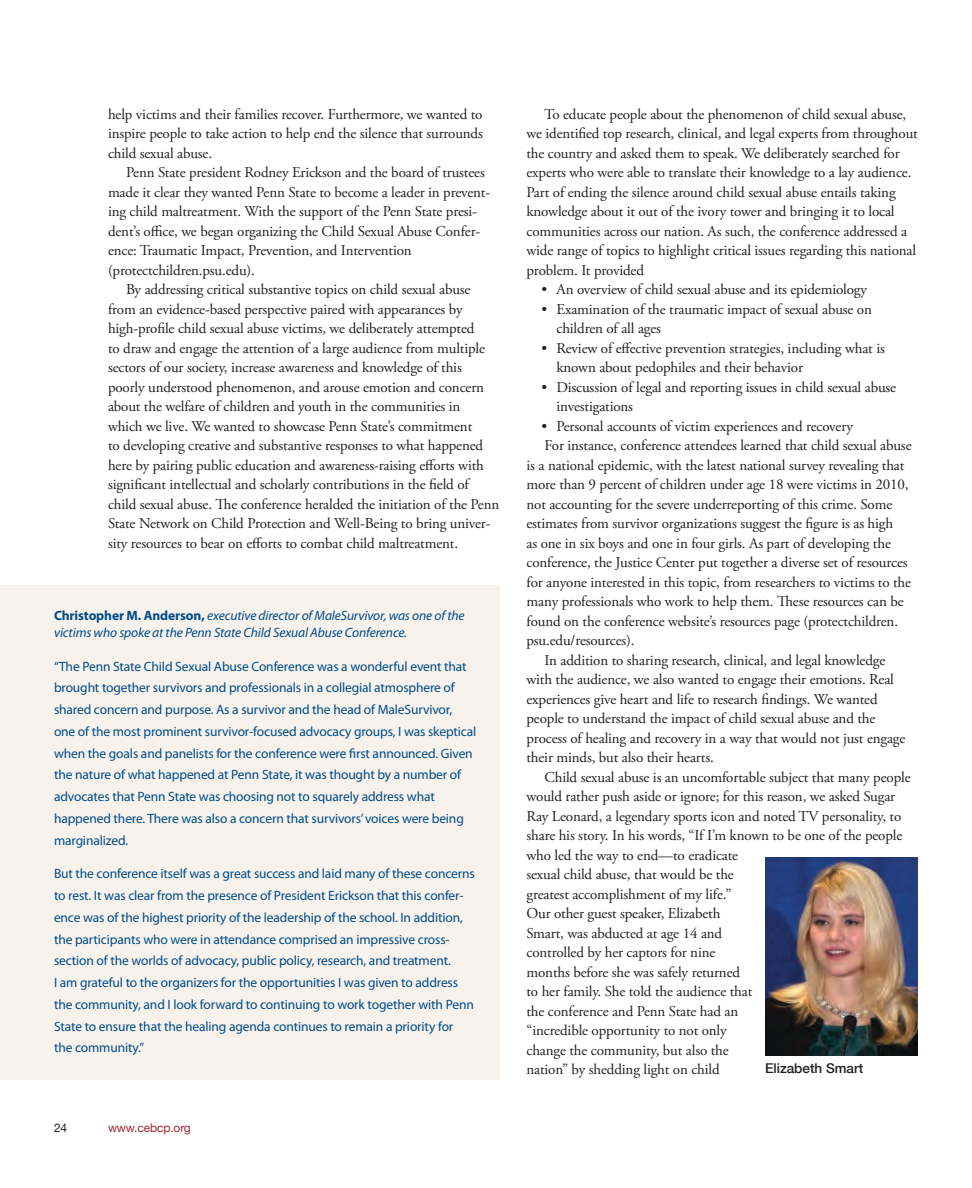
<style>
.page{position:relative;width:972px;height:1188px;background:#fff}
.page>*{position:absolute;margin:0;border:0;box-sizing:border-box;transform-origin:0 0}
.t1{font:15px/19.5px "Adobe Garamond Pro";letter-spacing:-.01em;color:#231f20}
.t2{font:13.5px/21.8px "Myriad Pro";letter-spacing:-.01em;color:#004b89}
.t3{font:italic 13.5px/16.5px "Myriad Pro";letter-spacing:-.01em;color:#004b89}
.t4{font:500 13.5px "Helvetica Neue";color:#231f20}
.t5{font:12px "Helvetica Neue";letter-spacing:-.01em;color:#a02a34}
.t6{font:12px "Helvetica Neue";color:#231f20}
.s1{font-weight:700;font-style:normal}
</style>
<div class="page">
<div style="left:0;top:585px;width:500px;height:495px;background:#f7f3ec"></div>
<img style="left:765px;top:857px;width:153px;height:198px">
<p class="t1" style="left:108px;top:105px;width:376px;text-align:justify">help victims and their families recover. Furthermore, we wanted to inspire people to take action to help end the silence that surrounds child sexual abuse.</p>
<p class="t1" style="left:108px;top:163px;width:384px;text-indent:18px">Penn State president Rodney Erickson and the board of trustees made it clear they wanted Penn State to become a leader in prevent&shy;ing child maltreatment. With the support of the Penn State presi&shy;dent’s office, we began organizing the Child Sexual Abuse Confer&shy;ence: Traumatic Impact, Prevention, and Intervention (protectchildren.psu.edu).</p>
<p class="t1" style="left:108px;top:280px;width:393px;text-indent:18px">By addressing critical substantive topics on child sexual abuse from an evidence-based perspective paired with appearances by high-profile child sexual abuse victims, we deliberately attempted<br>to draw and engage the attention of a large audience from multiple sectors of our society, increase awareness and knowledge of this poorly understood phenomenon, and arouse emotion and concern about the welfare of children and youth in the communities in<br>which we live. We wanted to showcase Penn State’s commitment<br>to developing creative and substantive responses to what happened here by pairing public education and awareness-raising efforts with significant intellectual and scholarly contributions in the field of child sexual abuse. The conference heralded the initiation of the Penn State Network on Child Protection and Well-Being to bring univer&shy;sity resources to bear on efforts to combat child maltreatment.</p>
<p class="t3" style="left:54px;top:607px;width:412px"><span class="s1">Christopher M. Anderson,</span> executive director of MaleSurvivor, was one of the victims who spoke at the Penn State Child Sexual Abuse Conference.</p>
<p class="t2" style="left:54px;top:655px;width:424px">“The Penn State Child Sexual Abuse Conference was a wonderful event that brought together survivors and professionals in a collegial atmosphere of shared concern and purpose. As a survivor and the head of MaleSurvivor, one of the most prominent survivor-focused advocacy groups, I was skeptical when the goals and panelists for the conference were first announced. Given the nature of what happened at Penn State, it was thought by a number of advocates that Penn State was choosing not to squarely address what happened there. There was also a concern that survivors’ voices were being marginalized.</p>
<p class="t2" style="left:54px;top:863px;width:422px">But the conference itself was a great success and laid many of these concerns to rest. It was clear from the presence of President Erickson that this confer&shy;ence was of the highest priority of the leadership of the school. In addition, the participants who were in attendance comprised an impressive cross&shy;section of the worlds of advocacy, public policy, research, and treatment.<br>I am grateful to the organizers for the opportunities I was given to address the community, and I look forward to continuing to work together with Penn State to ensure that the healing agenda continues to remain a priority for the community.”</p>
<p class="t6" style="left:54px;top:1121px;width:15px">24</p>
<p class="t5" style="left:108px;top:1121px;width:84px">www.cebcp.org</p>
<p class="t1" style="left:526px;top:105px;width:393px;text-indent:18px">To educate people about the phenomenon of child sexual abuse, we identified top research, clinical, and legal experts from throughout the country and asked them to speak. We deliberately searched for experts who were able to translate their knowledge to a lay audience.<br>Part of ending the silence around child sexual abuse entails taking knowledge about it out of the ivory tower and bringing it to local communities across our nation. As such, the conference addressed a wide range of topics to highlight critical issues regarding this national problem. It provided</p>
<p class="t1" style="left:542px;top:280px;width:327px">• An overview of child sexual abuse and its epidemiology</p>
<p class="t1" style="left:556px;top:300px;width:317px;text-indent:-15px">• Examination of the traumatic impact of sexual abuse on children of all ages</p>
<p class="t1" style="left:556px;top:339px;width:330px;text-indent:-15px">• Review of effective prevention strategies, including what is known about pedophiles and their behavior</p>
<p class="t1" style="left:556px;top:378px;width:341px;text-indent:-15px">• Discussion of legal and reporting issues in child sexual abuse investigations</p>
<p class="t1" style="left:542px;top:417px;width:313px">• Personal accounts of victim experiences and recovery</p>
<p class="t1" style="left:544px;top:436px;width:369px">For instance, conference attendees learned that child sexual abuse</p>
<p class="t1" style="left:526px;top:456px;width:380px">is a national epidemic, with the latest national survey revealing that</p>
<p class="t1" style="left:526px;top:475px;width:384px">more than 9 percent of children under age 18 were victims in 2010,</p>
<p class="t1" style="left:526px;top:495px;width:367px">not accounting for the severe underreporting of this crime. Some</p>
<p class="t1" style="left:526px;top:514px;width:368px">estimates from survivor organizations suggest the figure is as high</p>
<p class="t1" style="left:526px;top:534px;width:366px">as one in six boys and one in four girls. As part of developing the</p>
<p class="t1" style="left:526px;top:553px;width:383px">conference, the Justice Center put together a diverse set of resources</p>
<p class="t1" style="left:526px;top:573px;width:386px">for anyone interested in this topic, from researchers to victims to the</p>
<p class="t1" style="left:526px;top:592px;width:379px">many professionals who work to help them. These resources can be</p>
<p class="t1" style="left:526px;top:612px;width:373px">found on the conference website’s resources page (protectchildren.</p>
<p class="t1" style="left:526px;top:631px;width:110px">psu.edu/resources).</p>
<p class="t1" style="left:544px;top:651px;width:342px">In addition to sharing research, clinical, and legal knowledge</p>
<p class="t1" style="left:526px;top:670px;width:369px">with the audience, we also wanted to engage their emotions. Real</p>
<p class="t1" style="left:526px;top:690px;width:353px">experiences give heart and life to research findings. We wanted</p>
<p class="t1" style="left:526px;top:709px;width:350px">people to understand the impact of child sexual abuse and the</p>
<p class="t1" style="left:526px;top:729px;width:380px">process of healing and recovery in a way that would not just engage</p>
<p class="t1" style="left:526px;top:748px;width:189px">their minds, but also their hearts.</p>
<p class="t1" style="left:544px;top:768px;width:368px">Child sexual abuse is an uncomfortable subject that many people</p>
<p class="t1" style="left:526px;top:787px;width:370px">would rather push aside or ignore; for this reason, we asked Sugar</p>
<p class="t1" style="left:526px;top:807px;width:376px">Ray Leonard, a legendary sports icon and noted TV personality, to</p>
<p class="t1" style="left:526px;top:826px;width:377px">share his story. In his words, “If I’m known to be one of the people</p>
<p class="t1" style="left:526px;top:846px;width:213px">who led the way to end—to eradicate</p>
<p class="t1" style="left:526px;top:865px;width:209px">sexual child abuse, that would be the</p>
<p class="t1" style="left:526px;top:885px;width:207px">greatest accomplishment of my life.”</p>
<p class="t1" style="left:526px;top:904px;width:195px">Our other guest speaker, Elizabeth</p>
<p class="t1" style="left:526px;top:924px;width:197px">Smart, was abducted at age 14 and</p>
<p class="t1" style="left:526px;top:943px;width:190px">controlled by her captors for nine</p>
<p class="t1" style="left:526px;top:963px;width:215px">months before she was safely returned</p>
<p class="t1" style="left:526px;top:982px;width:227px">to her family. She told the audience that</p>
<p class="t1" style="left:526px;top:1002px;width:213px">the conference and Penn State had an</p>
<p class="t1" style="left:526px;top:1021px;width:202px">“incredible opportunity to not only</p>
<p class="t1" style="left:526px;top:1041px;width:204px">change the community, but also the</p>
<p class="t1" style="left:526px;top:1060px;width:195px">nation” by shedding light on child</p>
<p class="t4" style="left:765px;top:1060px;width:100px">Elizabeth Smart</p>
</div>
